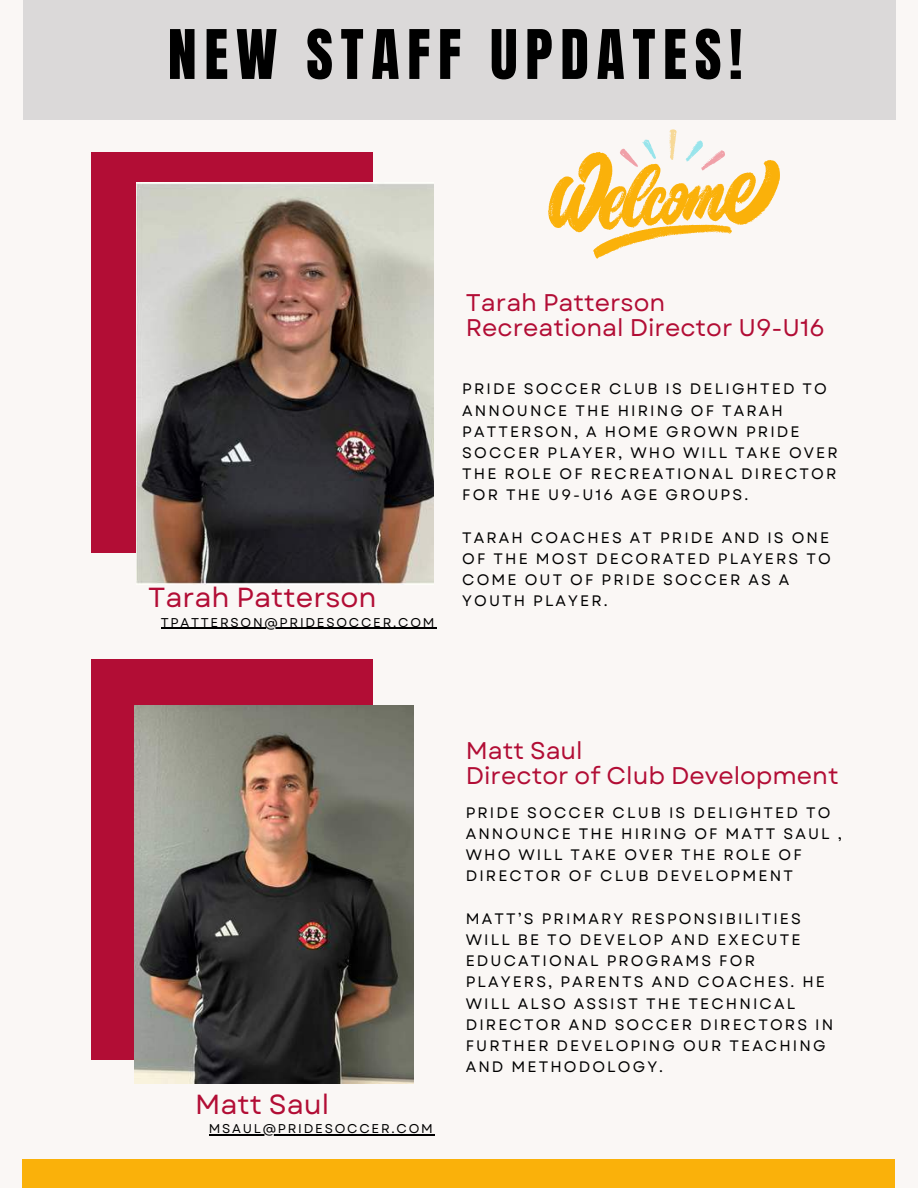
<style>
.page{position:relative;width:918px;height:1188px;background:#faf7f5}
.page>*{position:absolute;margin:0;border:0;box-sizing:border-box;transform-origin:0 0}
.t1{font:58.05px "Anton";letter-spacing:.13em;color:#000}
.t2{font:27.6px "Garet";color:#b20d35}
.t3{font:24.15px/25.2px "Garet";color:#b20d35}
.t4{font:15.15px/21.1px "Garet";letter-spacing:.14em;color:#000}
.t5{font:12.75px "Garet";letter-spacing:.14em;color:#000}
</style>
<div class="page">
<div style="left:23px;top:0;width:872px;height:120px;background:#dbd9d9"></div>
<div style="left:23px;top:1159px;width:872px;height:29px;background:#fab10a"></div>
<div style="left:92px;top:152px;width:281px;height:401px;background:#b20d35"></div>
<svg style="left:548px;top:129px;width:232px;height:130px"></svg>
<img style="left:136px;top:183px;width:297px;height:401px">
<div style="left:92px;top:659px;width:281px;height:401px;background:#b20d35"></div>
<img style="left:134px;top:706px;width:279px;height:378px">
<hr style="left:161px;top:628px;width:275px;height:1px;background:#000">
<hr style="left:209px;top:1134px;width:226px;height:1px;background:#000">
<h1 class="t1" style="left:168px;top:25px;width:576px">NEW STAFF UPDATES!</h1>
<h2 class="t2" style="left:148px;top:580px;width:230px">Tarah Patterson</h2>
<p class="t5" style="left:161px;top:614px;width:275px">TPATTERSON@PRIDESOCCER.COM</p>
<h3 class="t3" style="left:466px;top:291px;width:361px">Tarah Patterson<br>Recreational Director U9-U16</h3>
<p class="t4" style="left:462px;top:379px;width:377px">PRIDE SOCCER CLUB IS DELIGHTED TO<br>ANNOUNCE THE HIRING OF TARAH<br>PATTERSON, A HOME GROWN PRIDE<br>SOCCER PLAYER, WHO WILL TAKE OVER<br>THE ROLE OF RECREATIONAL DIRECTOR<br>FOR THE U9-U16 AGE GROUPS.</p>
<p class="t4" style="left:462px;top:527px;width:370px">TARAH COACHES AT PRIDE AND IS ONE<br>OF THE MOST DECORATED PLAYERS TO<br>COME OUT OF PRIDE SOCCER AS A<br>YOUTH PLAYER.</p>
<h2 class="t2" style="left:195px;top:1087px;width:136px">Matt Saul</h2>
<p class="t5" style="left:209px;top:1121px;width:226px">MSAUL@PRIDESOCCER.COM</p>
<h3 class="t3" style="left:466px;top:739px;width:375px">Matt Saul<br>Director of Club Development</h3>
<p class="t4" style="left:466px;top:803px;width:378px">PRIDE SOCCER CLUB IS DELIGHTED TO<br>ANNOUNCE THE HIRING OF MATT SAUL ,<br>WHO WILL TAKE OVER THE ROLE OF<br>DIRECTOR OF CLUB DEVELOPMENT</p>
<p class="t4" style="left:466px;top:908px;width:369px">MATT’S PRIMARY RESPONSIBILITIES<br>WILL BE TO DEVELOP AND EXECUTE<br>EDUCATIONAL PROGRAMS FOR<br>PLAYERS, PARENTS AND COACHES. HE<br>WILL ALSO ASSIST THE TECHNICAL<br>DIRECTOR AND SOCCER DIRECTORS IN<br>FURTHER DEVELOPING OUR TEACHING<br>AND METHODOLOGY.</p>
</div>
